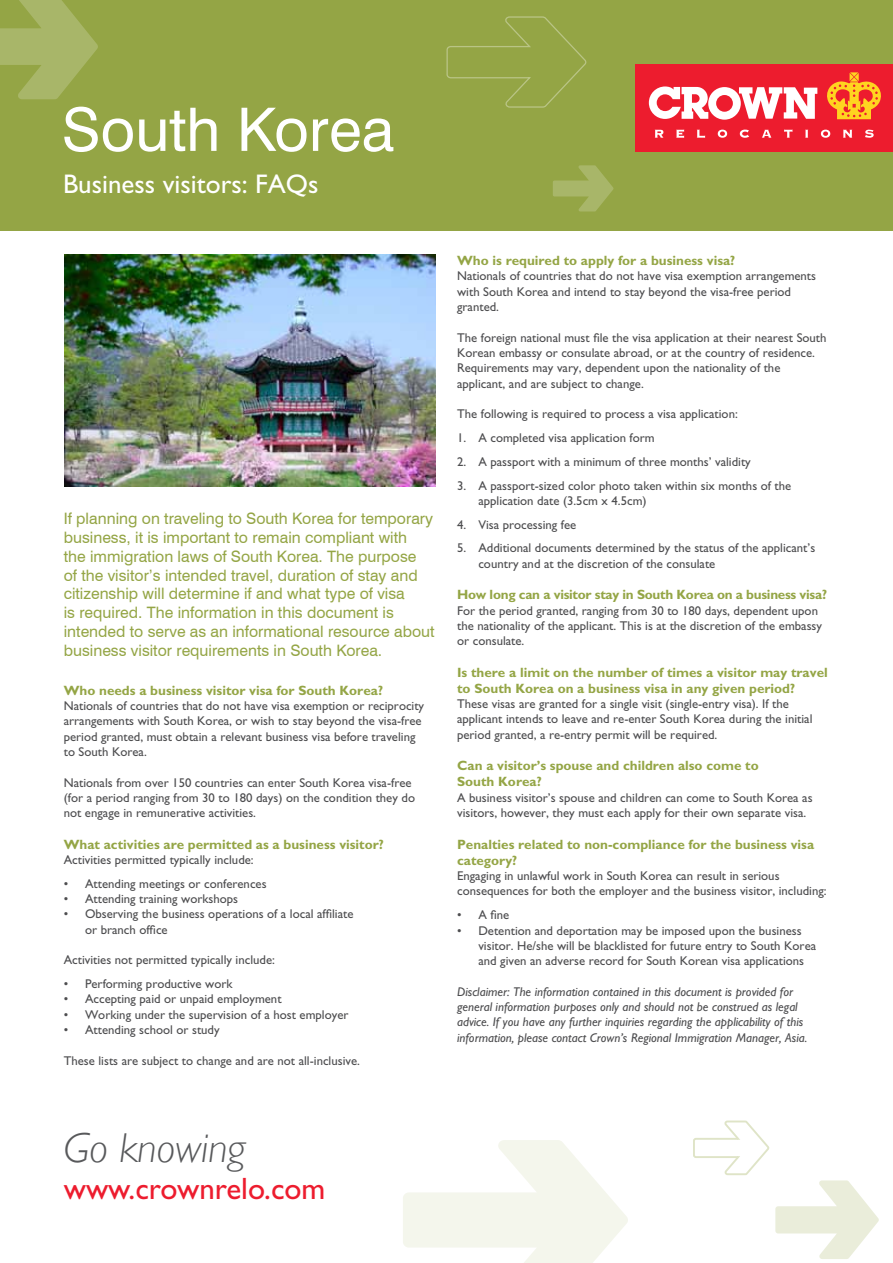
<style>
.page{position:relative;width:893px;height:1263px;background:#fff}
.page>*{position:absolute;margin:0;border:0;box-sizing:border-box;transform-origin:0 0}
.t1{font:60px "Swiss 721 BT";color:#fff}
.t2{font:italic 300 41.7px "Gill Sans";color:#58595b}
.t3{font:30.9px "Gill Sans";color:#ed1c2e}
.t4{font:27px "Gill Sans";color:#fff}
.t5{font:15.75px/18.9px "Swiss 721 BT";color:#94a545}
.t6{font:700 13.5px/16.2px "Gill Sans";color:#94a545}
.t7{font:700 13.5px "Gill Sans";letter-spacing:-.02em;color:#94a545}
.t8{font:12.75px/15.3px "Gill Sans";color:#4d4d4f}
.t9{font:italic 12.75px/15.3px "Gill Sans";color:#4d4d4f}
</style>
<div class="page">
<div style="left:0;top:0;width:893px;height:230px;background:#94a545"></div>
<svg style="left:553px;top:165px;width:60px;height:46px"></svg>
<svg style="left:0;top:0;width:98px;height:99px"></svg>
<svg style="left:446px;top:16px;width:141px;height:92px"></svg>
<svg style="left:693px;top:1120px;width:186px;height:139px"></svg>
<svg style="left:403px;top:1140px;width:225px;height:123px"></svg>
<div style="left:635px;top:64px;width:258px;height:87px;background:#ed1c2e"></div>
<svg style="left:649px;top:86px;width:168px;height:34px"></svg>
<svg style="left:827px;top:72px;width:54px;height:47px"></svg>
<svg style="left:676px;top:129px;width:8px;height:9px"></svg>
<svg style="left:697px;top:130px;width:8px;height:8px"></svg>
<svg style="left:718px;top:130px;width:9px;height:8px"></svg>
<svg style="left:865px;top:130px;width:9px;height:8px"></svg>
<svg style="left:762px;top:130px;width:9px;height:8px"></svg>
<svg style="left:784px;top:129px;width:8px;height:9px"></svg>
<svg style="left:805px;top:130px;width:3px;height:8px"></svg>
<svg style="left:740px;top:130px;width:9px;height:8px"></svg>
<svg style="left:821px;top:130px;width:9px;height:8px"></svg>
<svg style="left:843px;top:130px;width:9px;height:8px"></svg>
<svg style="left:655px;top:130px;width:8px;height:8px"></svg>
<img style="left:64px;top:255px;width:372px;height:232px">
<h1 class="t1" style="left:62px;top:93px;width:334px">South Korea</h1>
<h3 class="t4" style="left:63px;top:168px;width:257px">Business visitors: FAQs</h3>
<p class="t5" style="left:64px;top:509px;width:372px">If planning on traveling to South Korea for temporary business, it is important to remain compliant with<br>the immigration laws of South Korea. The purpose<br>of the visitor’s intended travel, duration of stay and citizenship will determine if and what type of visa<br>is required. The information in this document is intended to serve as an informational resource about business visitor requirements in South Korea.</p>
<p class="t6" style="left:64px;top:682px;width:321px">Who needs a business visitor visa for South Korea?</p>
<p class="t8" style="left:64px;top:698px;width:362px">Nationals of countries that do not have visa exemption or reciprocity arrangements with South Korea, or wish to stay beyond the visa-free period granted, must obtain a relevant business visa before traveling to South Korea.</p>
<p class="t8" style="left:64px;top:775px;width:353px">Nationals from over 150 countries can enter South Korea visa-free (for a period ranging from 30 to 180 days) on the condition they do not engage in remunerative activities.</p>
<p class="t6" style="left:64px;top:836px;width:322px">What activities are permitted as a business visitor?</p>
<p class="t8" style="left:64px;top:852px;width:191px">Activities permitted typically include:</p>
<p class="t8" style="left:64px;top:876px;width:204px">• Attending meetings or conferences</p>
<p class="t8" style="left:64px;top:891px;width:176px">• Attending training workshops</p>
<p class="t8" style="left:85px;top:906px;width:270px;text-indent:-21px">• Observing the business operations of a local affiliate or branch office</p>
<p class="t8" style="left:64px;top:952px;width:213px">Activities not permitted typically include:</p>
<p class="t8" style="left:64px;top:976px;width:170px">• Performing productive work</p>
<p class="t8" style="left:64px;top:991px;width:219px">• Accepting paid or unpaid employment</p>
<p class="t8" style="left:64px;top:1007px;width:286px">• Working under the supervision of a host employer</p>
<p class="t8" style="left:64px;top:1022px;width:157px">• Attending school or study</p>
<p class="t8" style="left:64px;top:1053px;width:298px">These lists are subject to change and are not all-inclusive.</p>
<p class="t6" style="left:457px;top:252px;width:280px">Who is required to apply for a business visa?</p>
<p class="t8" style="left:457px;top:268px;width:360px">Nationals of countries that do not have visa exemption arrangements with South Korea and intend to stay beyond the visa-free period granted.</p>
<p class="t8" style="left:457px;top:330px;width:371px">The foreign national must file the visa application at their nearest South Korean embassy or consulate abroad, or at the country of residence.<br>Requirements may vary, dependent upon the nationality of the applicant, and are subject to change.</p>
<p class="t8" style="left:457px;top:406px;width:282px">The following is required to process a visa application:</p>
<p class="t8" style="left:457px;top:430px;width:199px">1. A completed visa application form</p>
<p class="t8" style="left:457px;top:454px;width:295px">2. A passport with a minimum of three months’ validity</p>
<p class="t8" style="left:478px;top:478px;width:314px;text-indent:-21px">3. A passport-sized color photo taken within six months of the application date (3.5cm x 4.5cm)</p>
<p class="t8" style="left:457px;top:517px;width:121px">4. Visa processing fee</p>
<p class="t8" style="left:478px;top:541px;width:338px;text-indent:-21px">5. Additional documents determined by the status of the applicant’s country and at the discretion of the consulate</p>
<p class="t7" style="left:457px;top:587px;width:371px">How long can a visitor stay in South Korea on a business visa?</p>
<p class="t8" style="left:457px;top:603px;width:366px">For the period granted, ranging from 30 to 180 days, dependent upon the nationality of the applicant. This is at the discretion of the embassy or consulate.</p>
<p class="t6" style="left:457px;top:664px;width:372px">Is there a limit on the number of times a visitor may travel to South Korea on a business visa in any given period?</p>
<p class="t8" style="left:457px;top:696px;width:357px">These visas are granted for a single visit (single-entry visa). If the applicant intends to leave and re-enter South Korea during the initial period granted, a re-entry permit will be required.</p>
<p class="t6" style="left:457px;top:757px;width:303px">Can a visitor’s spouse and children also come to<br>South Korea?</p>
<p class="t8" style="left:457px;top:790px;width:357px">A business visitor’s spouse and children can come to South Korea as visitors, however, they must each apply for their own separate visa.</p>
<p class="t6" style="left:457px;top:836px;width:359px">Penalties related to non-compliance for the business visa category?</p>
<p class="t8" style="left:457px;top:868px;width:371px">Engaging in unlawful work in South Korea can result in serious consequences for both the employer and the business visitor, including:</p>
<p class="t8" style="left:457px;top:907px;width:54px">• A fine</p>
<p class="t8" style="left:478px;top:923px;width:339px;text-indent:-21px">• Detention and deportation may be imposed upon the business visitor. He/she will be blacklisted for future entry to South Korea and given an adverse record for South Korean visa applications</p>
<p class="t9" style="left:457px;top:984px;width:352px">Disclaimer: The information contained in this document is provided for general information purposes only and should not be construed as legal advice. If you have any further inquiries regarding the applicability of this information, please contact Crown’s Regional Immigration Manager, Asia.</p>
<h2 class="t2" style="left:64px;top:1124px;width:183px">Go knowing</h2>
<h3 class="t3" style="left:64px;top:1171px;width:263px">www.crownrelo.com</h3>
</div>
